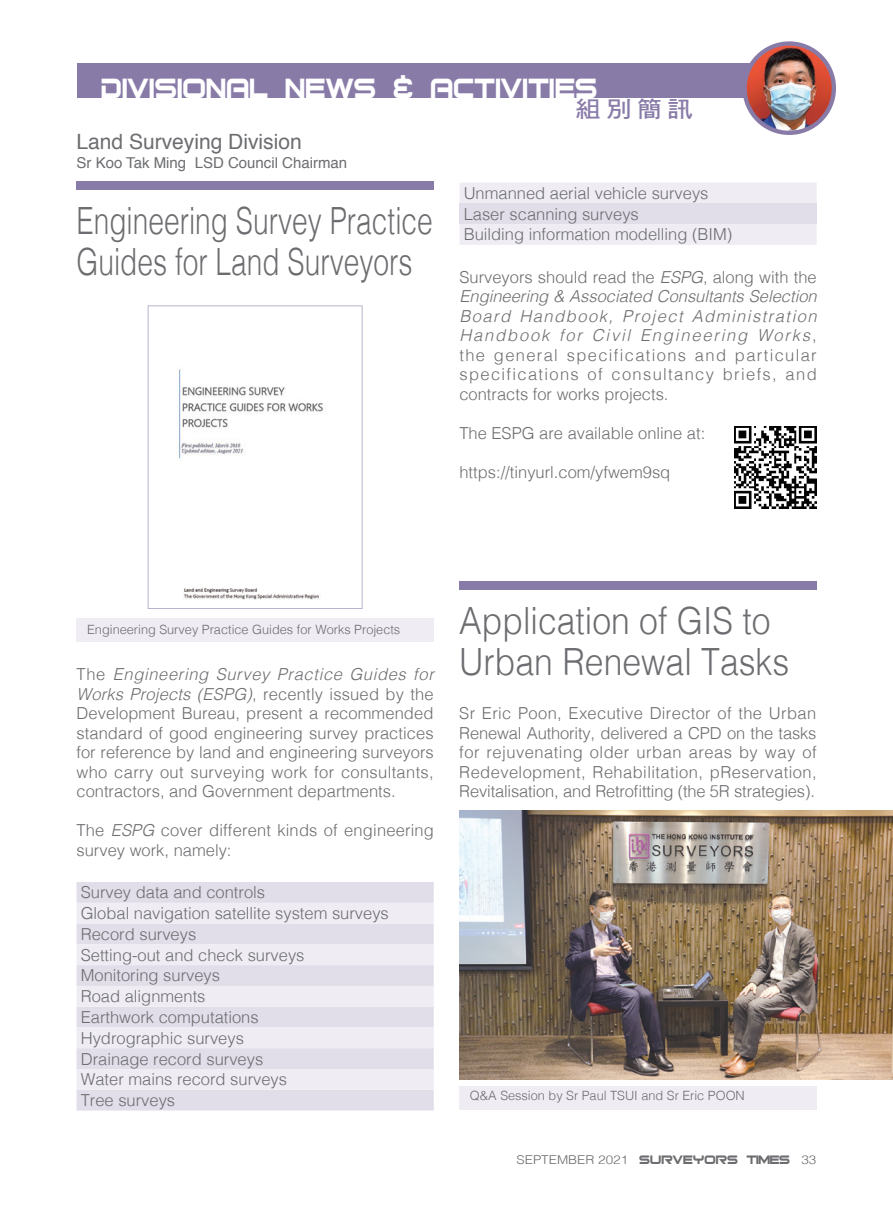
<style>
.page{position:relative;width:893px;height:1217px;background:#fff}
.page>*{position:absolute;margin:0;border:0;box-sizing:border-box;transform-origin:0 0}
.t1{font:300 37.5px/40.5px "Helvetica";color:#6c6d70;scale:.75 1}
.t2{font:300 37.5px/40.5px "Helvetica";color:#6c6d70;scale:.9 1}
.t3{font:37.5px "Bitsumishi";color:#fff;scale:.9 1}
.t4{font:22.95px "DF Hei Bd HK BF";color:#897ba8;scale:1.11 1}
.t5{font:21px "Helvetica";color:#6c6d70}
.t6{font:300 16.5px/19.5px "Helvetica";color:#6c6d70;text-align:justify}
.t7{font:15px "Helvetica";color:#6c6d70}
.t8{font:300 12.75px "Helvetica";color:#6c6d70}
.t9{font:300 12.15px "Helvetica";color:#6c6d70;scale:1.11 1}
.s1{font-style:italic}
.s2{font-family:"Bitsumishi";font-weight:400;font-size:16.5px}
</style>
<div class="page">
<div style="left:77px;top:64px;width:739px;height:34px;background:#897ba8"></div>
<div style="left:77px;top:181px;width:357px;height:9px;background:#897ba8"></div>
<div style="left:459px;top:581px;width:357px;height:9px;background:#897ba8"></div>
<svg style="left:742px;top:41px;width:94px;height:94px"></svg>
<img style="left:747px;top:46px;width:85px;height:85px;border-radius:43px">
<img style="left:179px;top:369px;width:144px;height:231px">
<div style="left:148px;top:305px;width:214px;height:303px;border:1px solid #bbb3cd"></div>
<div style="left:77px;top:618px;width:357px;height:23px;background:#efedf3"></div>
<div style="left:77px;top:882px;width:357px;height:228px;background:#e1dde9"></div>
<svg style="left:77px;top:902px;width:357px;height:187px;background:#e8e6ee"></svg>
<div style="left:460px;top:183px;width:357px;height:62px;background:#efedf3"></div>
<div style="left:459px;top:203px;width:358px;height:21px;background:#e1dde9"></div>
<img style="left:459px;top:810px;width:434px;height:269px">
<div style="left:459px;top:1085px;width:357px;height:23px;background:#efedf3"></div>
<img style="left:734px;top:426px;width:82px;height:83px">
<h1 class="t3" style="left:102px;top:73px;width:553px">DIVISIONAL NEWS &amp; ACTIVITIES</h1>
<h2 class="t4" style="left:576px;top:97px;width:107px">組別簡訊</h2>
<p class="t5" style="left:77px;top:125px;width:227px">Land Surveying Division</p>
<p class="t7" style="left:77px;top:151px;width:272px">Sr Koo Tak Ming LSD Council Chairman</p>
<h1 class="t1" style="left:77px;top:198px;width:477px">Engineering Survey Practice<br>Guides for Land Surveyors</h1>
<p class="t6" style="left:464px;top:181px;width:270px;line-height:20.7px;text-align:left">Unmanned aerial vehicle surveys<br>Laser scanning surveys<br>Building information modelling (BIM)</p>
<p class="t6" style="left:459px;top:266px;width:359px">Surveyors should read the <span class="s1">ESPG</span>, along with the <span class="s1">Engineering &amp; Associated Consultants Selection Board Handbook, Project Administration Handbook for Civil Engineering Works</span>, the general specifications and particular specifications of consultancy briefs, and contracts for works projects.</p>
<p class="t6" style="left:459px;top:422px;width:247px">The ESPG are available online at:</p>
<p class="t6" style="left:459px;top:461px;width:212px">https://tinyurl.com/yfwem9sq</p>
<p class="t8" style="left:87px;top:618px;width:315px">Engineering Survey Practice Guides for Works Projects</p>
<p class="t6" style="left:77px;top:663px;width:359px">The <span class="s1">Engineering Survey Practice Guides for Works Projects (ESPG)</span>, recently issued by the Development Bureau, present a recommended standard of good engineering survey practices for reference by land and engineering surveyors who carry out surveying work for consultants, contractors, and Government departments.</p>
<p class="t6" style="left:77px;top:819px;width:359px">The <span class="s1">ESPG</span> cover different kinds of engineering survey work, namely:</p>
<p class="t6" style="left:81px;top:880px;width:310px;line-height:20.7px;text-align:left">Survey data and controls<br>Global navigation satellite system surveys<br>Record surveys<br>Setting-out and check surveys<br>Monitoring surveys<br>Road alignments<br>Earthwork computations<br>Hydrographic surveys<br>Drainage record surveys<br>Water mains record surveys<br>Tree surveys</p>
<h1 class="t2" style="left:459px;top:598px;width:368px">Application of GIS to<br>Urban Renewal Tasks</h1>
<p class="t6" style="left:459px;top:702px;width:359px">Sr Eric Poon, Executive Director of the Urban Renewal Authority, delivered a CPD on the tasks for rejuvenating older urban areas by way of Redevelopment, Rehabilitation, pReservation, Revitalisation, and Retrofitting (the 5R strategies).</p>
<p class="t8" style="left:470px;top:1084px;width:276px">Q&amp;A Session by Sr Paul TSUI and Sr Eric POON</p>
<p class="t9" style="left:516px;top:1148px;width:272px">SEPTEMBER 2021 <span class="s2">SURVEYORS TIMES</span> 33</p>
</div>
